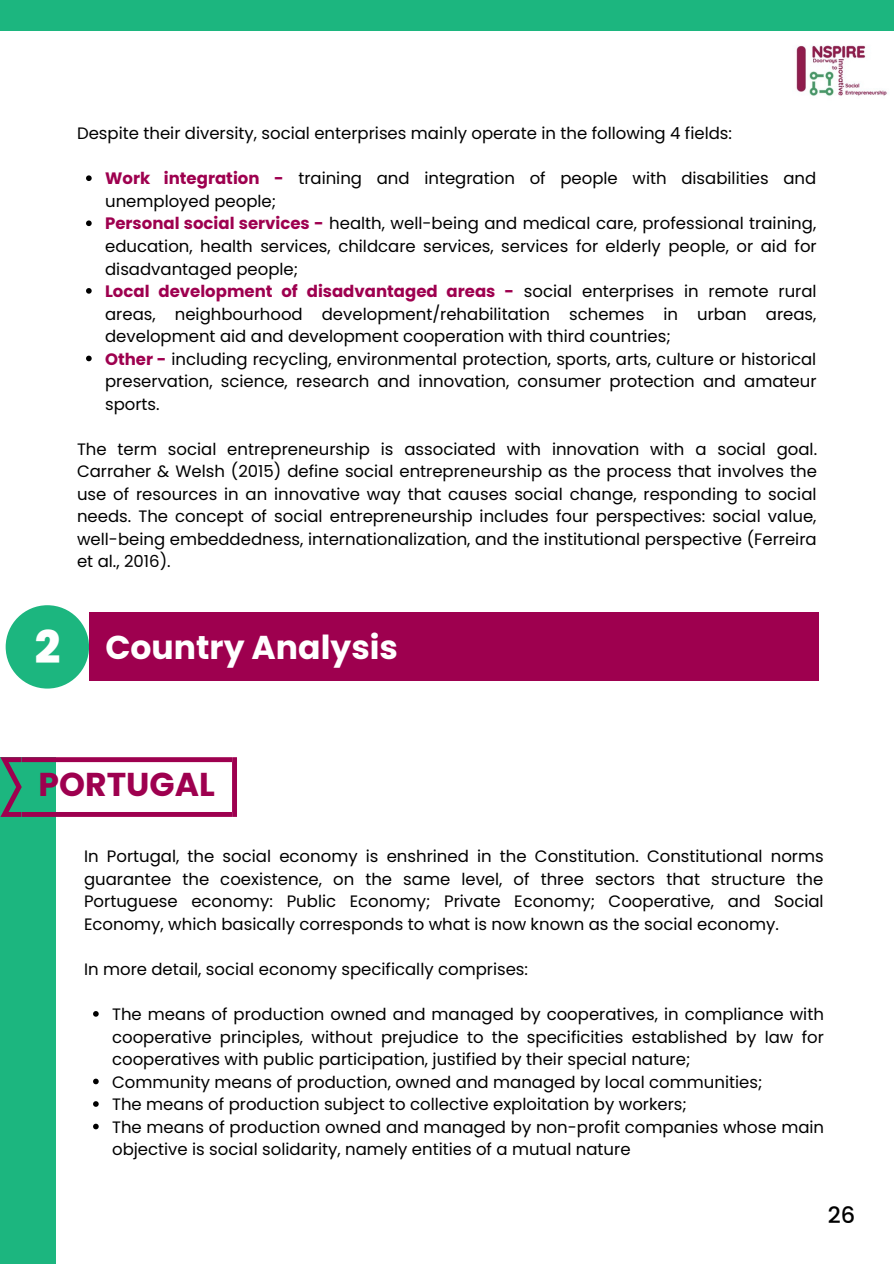
<style>
.page{position:relative;width:894px;height:1264px;background:#fff}
.page>*{position:absolute;margin:0;border:0;box-sizing:border-box;transform-origin:0 0}
.t1{font:700 33px "Poppins";color:#fff}
.t2{font:700 33px "Poppins";color:#9e004f}
.t3{font:500 22.5px "Poppins";color:#000}
.t4{font:16.5px/22.5px "Poppins";color:#000}
.s1{font-weight:700;color:#9e004f}
.s2{font-weight:800;font-size:45px}
</style>
<div class="page">
<div style="left:0;top:0;width:893px;height:31px;background:#1cb67f"></div>
<img style="left:796px;top:45px;width:91px;height:51px">
<div style="left:0;top:757px;width:56px;height:506px;background:#1cb67f"></div>
<svg style="left:0;top:757px;width:237px;height:60px"></svg>
<svg style="left:86px;top:175px;width:6px;height:6px"></svg>
<svg style="left:86px;top:220px;width:6px;height:6px"></svg>
<svg style="left:86px;top:288px;width:6px;height:6px"></svg>
<svg style="left:86px;top:355px;width:6px;height:6px"></svg>
<svg style="left:93px;top:1011px;width:6px;height:5px"></svg>
<svg style="left:93px;top:1078px;width:6px;height:6px"></svg>
<svg style="left:93px;top:1101px;width:6px;height:5px"></svg>
<svg style="left:93px;top:1123px;width:6px;height:6px"></svg>
<div style="left:6px;top:605px;width:83px;height:83px;background:#1cb67f;border-radius:50%"></div>
<div style="left:89px;top:612px;width:729px;height:69px;background:#9e004f"></div>
<p class="t4" style="left:77px;top:122px;width:656px">Despite their diversity, social enterprises mainly operate in the following 4 fields:</p>
<p class="t4" style="left:105px;top:167px;width:713px"><span class="s1">Work integration -</span> training and integration of people with disabilities and unemployed people;<br><span class="s1">Personal social services -</span> health, well-being and medical care, professional training, education, health services, childcare services, services for elderly people, or aid for disadvantaged people;<br><span class="s1">Local development of disadvantaged areas -</span> social enterprises in remote rural areas, neighbourhood development/rehabilitation schemes in urban areas, development aid and development cooperation with third countries;<br><span class="s1">Other -</span> including recycling, environmental protection, sports, arts, culture or historical preservation, science, research and innovation, consumer protection and amateur sports.</p>
<p class="t4" style="left:77px;top:438px;width:741px;text-align:justify">The term social entrepreneurship is associated with innovation with a social goal.<br>Carraher &amp; Welsh (2015) define social entrepreneurship as the process that involves the use of resources in an innovative way that causes social change, responding to social needs. The concept of social entrepreneurship includes four perspectives: social value, well-being embeddedness, internationalization, and the institutional perspective (Ferreira et al., 2016).</p>
<h1 class="t1" style="left:35px;top:624px;width:364px"><span class="s2">2</span> Country Analysis</h1>
<h1 class="t2" style="left:39px;top:761px;width:178px">PORTUGAL</h1>
<p class="t4" style="left:84px;top:845px;width:741px;text-align:justify">In Portugal, the social economy is enshrined in the Constitution. Constitutional norms guarantee the coexistence, on the same level, of three sectors that structure the Portuguese economy: Public Economy; Private Economy; Cooperative, and Social Economy, which basically corresponds to what is now known as the social economy.</p>
<p class="t4" style="left:84px;top:958px;width:445px">In more detail, social economy specifically comprises:</p>
<p class="t4" style="left:112px;top:1003px;width:713px">The means of production owned and managed by cooperatives, in compliance with cooperative principles, without prejudice to the specificities established by law for cooperatives with public participation, justified by their special nature;<br>Community means of production, owned and managed by local communities;<br>The means of production subject to collective exploitation by workers;<br>The means of production owned and managed by non-profit companies whose main objective is social solidarity, namely entities of a mutual nature</p>
<h2 class="t3" style="left:827px;top:1198px;width:29px">26</h2>
</div>
